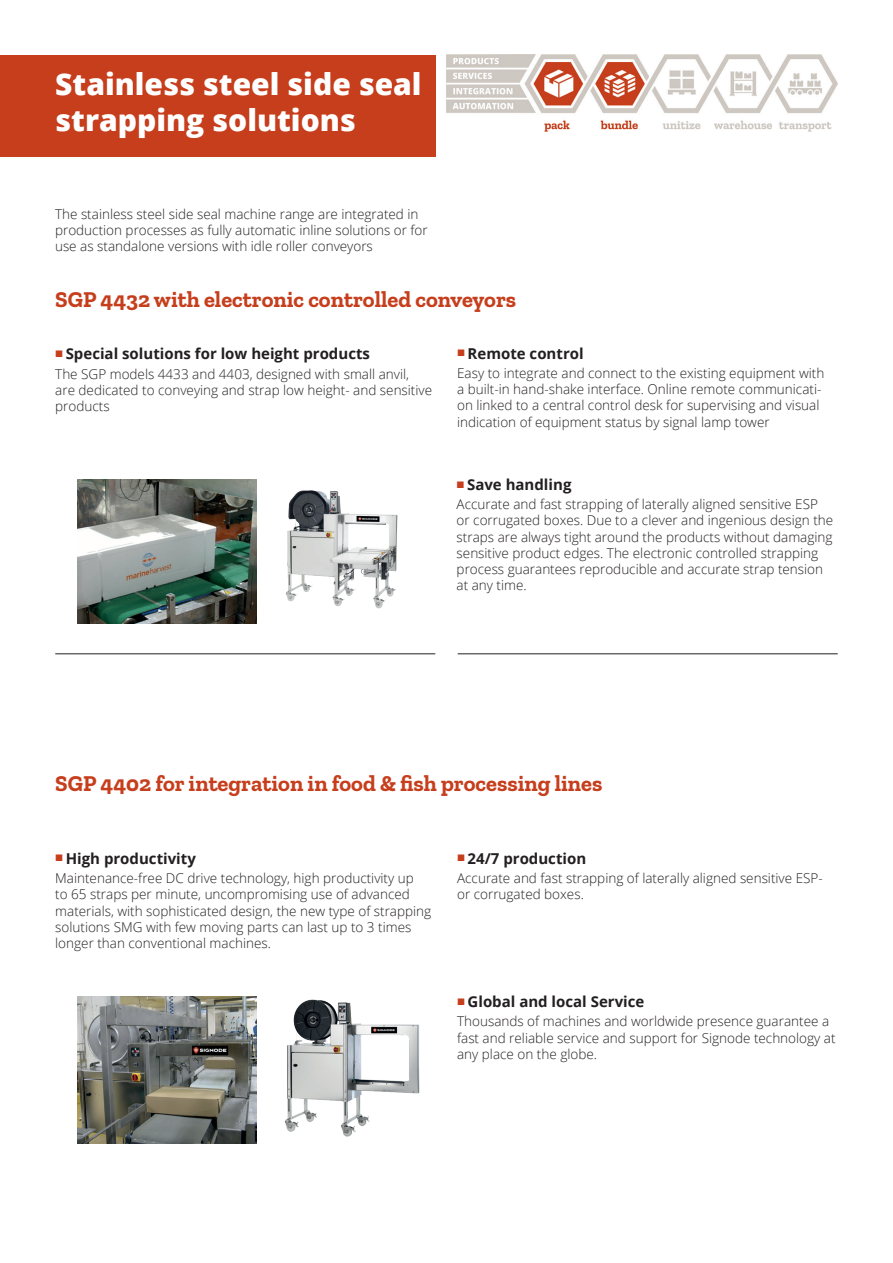
<style>
.page{position:relative;width:893px;height:1263px;background:#fff}
.page>*{position:absolute;margin:0;border:0;box-sizing:border-box;transform-origin:0 0}
.t1{font:800 30px/36px "Open Sans";color:#fff}
.t2{font:700 22.5px "Zilla Slab";color:#c63e1c}
.t3{font:700 15px "Open Sans";color:#231f20}
.t4{font:300 13.5px/16.2px "Open Sans";color:#231f20}
</style>
<div class="page">
<img style="left:284px;top:999px;width:136px;height:138px">
<img style="left:285px;top:490px;width:113px;height:119px">
<img style="left:78px;top:479px;width:178px;height:145px">
<img style="left:78px;top:996px;width:178px;height:148px">
<div style="left:0;top:55px;width:436px;height:102px;background:#c63e1c"></div>
<hr style="left:55px;top:653px;width:380px;height:1px;background:#231f20">
<hr style="left:458px;top:653px;width:380px;height:1px;background:#231f20">
<img style="left:446px;top:55px;width:392px;height:77px">
<h1 class="t1" style="left:55px;top:65px;width:368px">Stainless steel side seal strapping solutions</h1>
<p class="t4" style="left:55px;top:205px;width:374px">The stainless steel side seal machine range are integrated in production processes as fully automatic inline solutions or for use as standalone versions with idle roller conveyors</p>
<h2 class="t2" style="left:55px;top:286px;width:462px">SGP 4432 with electronic controlled conveyors</h2>
<p class="t3" style="left:66px;top:343px;width:306px">Special solutions for low height products</p>
<p class="t4" style="left:55px;top:365px;width:378px">The SGP models 4433 and 4403, designed with small anvil, are dedicated to conveying and strap low height- and sensitive products</p>
<p class="t3" style="left:468px;top:342px;width:118px">Remote control</p>
<p class="t4" style="left:457px;top:365px;width:369px">Easy to integrate and connect to the existing equipment with a built-in hand-shake interface. Online remote communicati&shy;on linked to a central control desk for supervising and visual indication of equipment status by signal lamp tower</p>
<p class="t3" style="left:467px;top:474px;width:106px">Save handling</p>
<p class="t4" style="left:457px;top:496px;width:378px">Accurate and fast strapping of laterally aligned sensitive ESP or corrugated boxes. Due to a clever and ingenious design the straps are always tight around the products without damaging sensitive product edges. The electronic controlled strapping process guarantees reproducible and accurate strap tension at any time.</p>
<h2 class="t2" style="left:55px;top:770px;width:549px">SGP 4402 for integration in food &amp; fish processing lines</h2>
<p class="t3" style="left:66px;top:848px;width:132px">High productivity</p>
<p class="t4" style="left:55px;top:870px;width:377px">Maintenance-free DC drive technology, high productivity up<br>to 65 straps per minute, uncompromising use of advanced materials, with sophisticated design, the new type of strapping solutions SMG with few moving parts can last up to 3 times longer than conventional machines.</p>
<p class="t3" style="left:468px;top:847px;width:120px">24/7 production</p>
<p class="t4" style="left:457px;top:869px;width:367px">Accurate and fast strapping of laterally aligned sensitive ESP&shy;or corrugated boxes.</p>
<p class="t3" style="left:468px;top:991px;width:178px">Global and local Service</p>
<p class="t4" style="left:457px;top:1013px;width:380px">Thousands of machines and worldwide presence guarantee a fast and reliable service and support for Signode technology at any place on the globe.</p>
</div>
